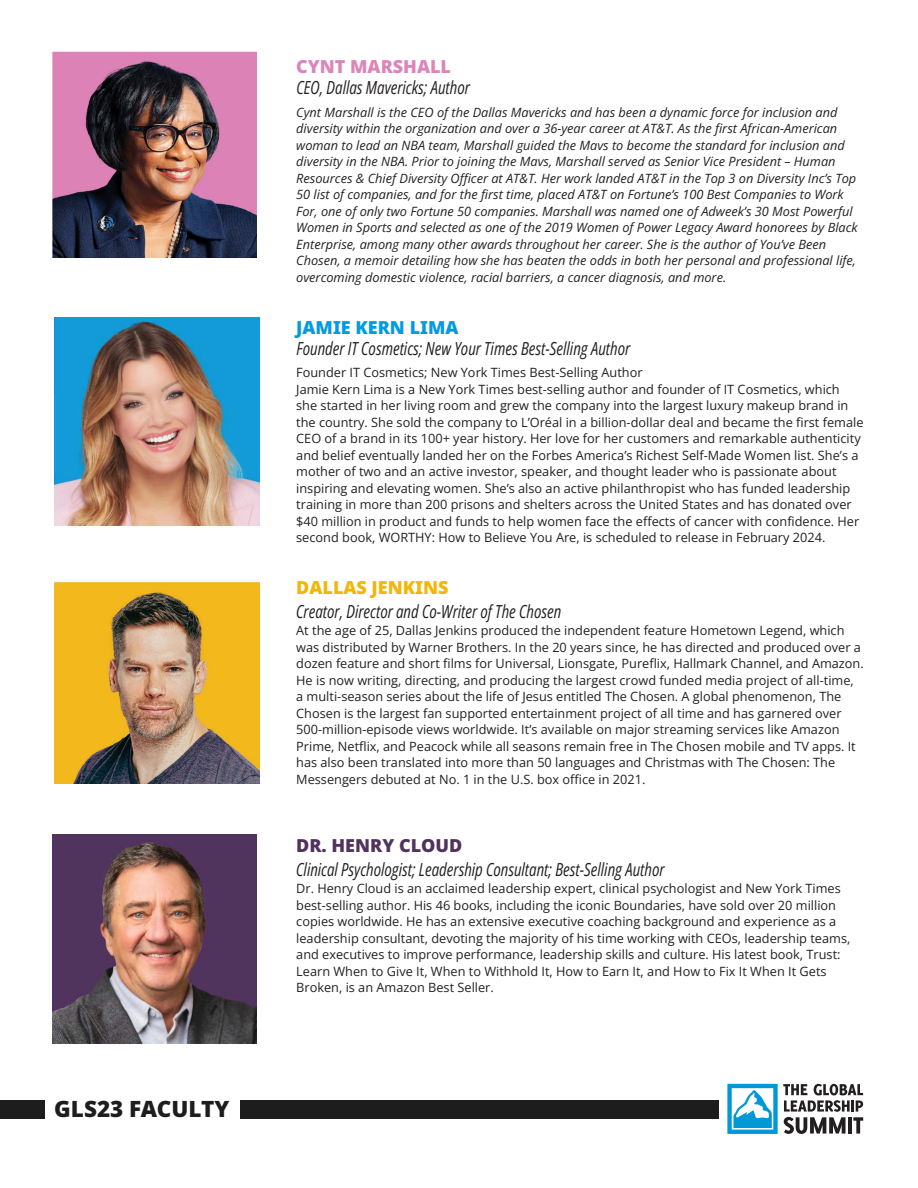
<style>
.page{position:relative;width:918px;height:1188px;background:#fff}
.page>*{position:absolute;margin:0;border:0;box-sizing:border-box;transform-origin:0 0}
.t1{font:900 22.5px "Noto Sans";color:#1d1d1d}
.t2{font:italic semi-condensed 18px/21px "Open Sans";color:#231f20;scale:.85 1}
.t3{font:12.75px/16.5px "Open Sans";color:#231f20}
.t4{font:italic 12.75px/16.5px "Open Sans";color:#231f20}
.s1{font-family:"Noto Sans";font-weight:900;font-style:normal;font-stretch:normal;color:#dc85bb}
.s2{font-family:"Noto Sans";font-weight:900;font-style:normal;font-stretch:normal;color:#009cde}
.s3{font-family:"Noto Sans";font-weight:900;font-style:normal;font-stretch:normal;color:#f2b706}
.s4{font-family:"Noto Sans";font-weight:900;font-style:normal;font-stretch:normal;color:#51325f}
</style>
<div class="page">
<div style="left:240px;top:1100px;width:478px;height:18px;background:#1d1d1d"></div>
<div style="left:0;top:1100px;width:45px;height:18px;background:#1d1d1d"></div>
<svg style="left:727px;top:1084px;width:136px;height:50px"></svg>
<img style="left:52px;top:51px;width:205px;height:206px">
<img style="left:55px;top:317px;width:204px;height:208px">
<img style="left:55px;top:581px;width:204px;height:203px">
<img style="left:53px;top:834px;width:203px;height:210px">
<p class="t1" style="left:54px;top:1092px;width:177px">GLS23 FACULTY</p>
<p class="t2" style="left:296px;top:56px;width:206px"><span class="s1">CYNT MARSHALL<br></span>CEO, Dallas Mavericks; Author</p>
<p class="t4" style="left:296px;top:103px;width:563px">Cynt Marshall is the CEO of the Dallas Mavericks and has been a dynamic force for inclusion and diversity within the organization and over a 36-year career at AT&amp;T. As the first African-American woman to lead an NBA team, Marshall guided the Mavs to become the standard for inclusion and diversity in the NBA. Prior to joining the Mavs, Marshall served as Senior Vice President – Human Resources &amp; Chief Diversity Officer at AT&amp;T. Her work landed AT&amp;T in the Top 3 on Diversity Inc’s Top 50 list of companies, and for the first time, placed AT&amp;T on Fortune’s 100 Best Companies to Work For, one of only two Fortune 50 companies. Marshall was named one of Adweek’s 30 Most Powerful Women in Sports and selected as one of the 2019 Women of Power Legacy Award honorees by Black Enterprise, among many other awards throughout her career. She is the author of You’ve Been Chosen, a memoir detailing how she has beaten the odds in both her personal and professional life, overcoming domestic violence, racial barriers, a cancer diagnosis, and more.</p>
<p class="t2" style="left:296px;top:316px;width:394px"><span class="s2">JAMIE KERN LIMA<br></span>Founder IT Cosmetics; New Your Times Best-Selling Author</p>
<p class="t3" style="left:296px;top:364px;width:569px">Founder IT Cosmetics; New York Times Best-Selling Author<br>Jamie Kern Lima is a New York Times best-selling author and founder of IT Cosmetics, which she started in her living room and grew the company into the largest luxury makeup brand in the country. She sold the company to L’Oréal in a billion-dollar deal and became the first female CEO of a brand in its 100+ year history. Her love for her customers and remarkable authenticity and belief eventually landed her on the Forbes America’s Richest Self-Made Women list. She’s a mother of two and an active investor, speaker, and thought leader who is passionate about inspiring and elevating women. She’s also an active philanthropist who has funded leadership training in more than 200 prisons and shelters across the United States and has donated over $40 million in product and funds to help women face the effects of cancer with confidence. Her second book, WORTHY: How to Believe You Are, is scheduled to release in February 2024.</p>
<p class="t2" style="left:296px;top:576px;width:313px;line-height:23.2px"><span class="s3">DALLAS JENKINS<br></span>Creator, Director and Co-Writer of The Chosen</p>
<p class="t3" style="left:296px;top:622px;width:569px">At the age of 25, Dallas Jenkins produced the independent feature Hometown Legend, which was distributed by Warner Brothers. In the 20 years since, he has directed and produced over a dozen feature and short films for Universal, Lionsgate, Pureflix, Hallmark Channel, and Amazon.<br>He is now writing, directing, and producing the largest crowd funded media project of all-time, a multi-season series about the life of Jesus entitled The Chosen. A global phenomenon, The Chosen is the largest fan supported entertainment project of all time and has garnered over 500-million-episode views worldwide. It’s available on major streaming services like Amazon Prime, Netflix, and Peacock while all seasons remain free in The Chosen mobile and TV apps. It has also been translated into more than 50 languages and Christmas with The Chosen: The Messengers debuted at No. 1 in the U.S. box office in 2021.</p>
<p class="t2" style="left:296px;top:834px;width:435px;line-height:23.2px"><span class="s4">DR. HENRY CLOUD<br></span>Clinical Psychologist; Leadership Consultant; Best-Selling Author</p>
<p class="t3" style="left:296px;top:880px;width:556px">Dr. Henry Cloud is an acclaimed leadership expert, clinical psychologist and New York Times best-selling author. His 46 books, including the iconic Boundaries, have sold over 20 million copies worldwide. He has an extensive executive coaching background and experience as a leadership consultant, devoting the majority of his time working with CEOs, leadership teams, and executives to improve performance, leadership skills and culture. His latest book, Trust:<br>Learn When to Give It, When to Withhold It, How to Earn It, and How to Fix It When It Gets Broken, is an Amazon Best Seller.</p>
</div>
